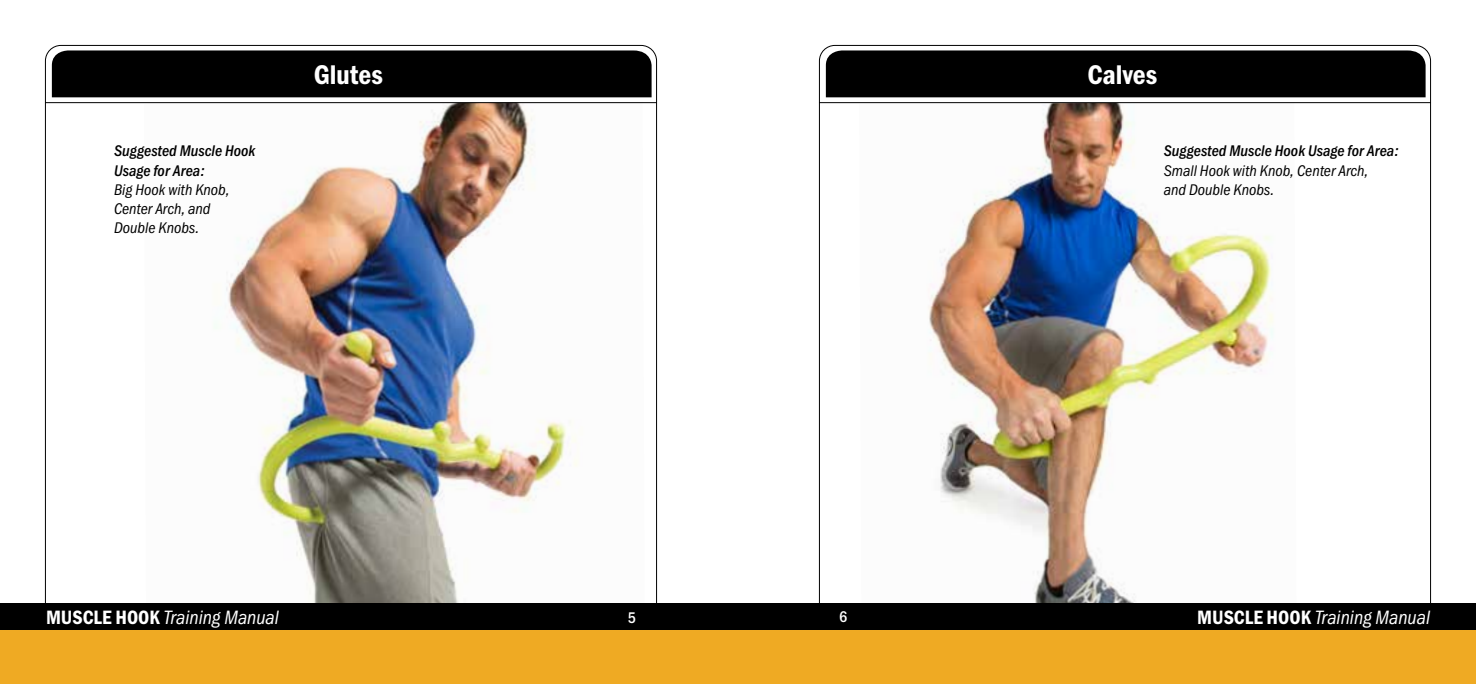
<style>
.page{position:relative;width:1476px;height:684px;background:#fff}
.page>*{position:absolute;margin:0;border:0;box-sizing:border-box;transform-origin:0 0}
.t1{font:28px "Franklin Gothic URW Con Dem";color:#fff}
.t2{font:20px "Franklin Gothic URW Con Boo Ita";color:#fff}
.t3{font:16px/19.2px "Franklin Gothic URW Con Boo Ita";color:#000}
.t4{font:16px/19.2px "Franklin Gothic URW Con Med Ita";color:#000}
.t5{font:500 16px "Franklin Gothic URW Con";color:#fff}
.s1{font-family:"Franklin Gothic URW Con Dem"}
</style>
<div class="page">
<img style="left:144px;top:103px;width:501px;height:500px">
<div style="left:52px;top:50px;width:600px;height:47px;background:#000"></div>
<hr style="left:45px;top:102px;width:612px;height:1px;background:#000">
<div style="left:0;top:603px;width:738px;height:81px;background:#000"></div>
<div style="left:0;top:630px;width:738px;height:54px;background:#efaa23"></div>
<img style="left:859px;top:103px;width:438px;height:500px">
<div style="left:826px;top:50px;width:600px;height:47px;background:#000"></div>
<hr style="left:819px;top:102px;width:612px;height:1px;background:#000">
<div style="left:738px;top:603px;width:738px;height:81px;background:#000"></div>
<div style="left:738px;top:630px;width:738px;height:54px;background:#efaa23"></div>
<h1 class="t1" style="left:314px;top:56px;width:71px">Glutes</h1>
<h1 class="t1" style="left:1087px;top:56px;width:71px">Calves</h1>
<p class="t4" style="left:114px;top:142px;width:143px">Suggested Muscle Hook<br>Usage for Area:</p>
<p class="t3" style="left:114px;top:180px;width:117px">Big Hook with Knob,<br>Center Arch, and<br>Double Knobs.</p>
<p class="t4" style="left:1164px;top:142px;width:236px">Suggested Muscle Hook Usage for Area:</p>
<p class="t3" style="left:1164px;top:161px;width:206px">Small Hook with Knob, Center Arch, and Double Knobs.</p>
<p class="t2" style="left:46px;top:606px;width:234px"><span class="s1">MUSCLE HOOK</span> Training Manual</p>
<p class="t5" style="left:628px;top:607px;width:10px">5</p>
<p class="t5" style="left:839px;top:606px;width:10px">6</p>
<p class="t2" style="left:1197px;top:606px;width:234px"><span class="s1">MUSCLE HOOK</span> Training Manual</p>
</div>
